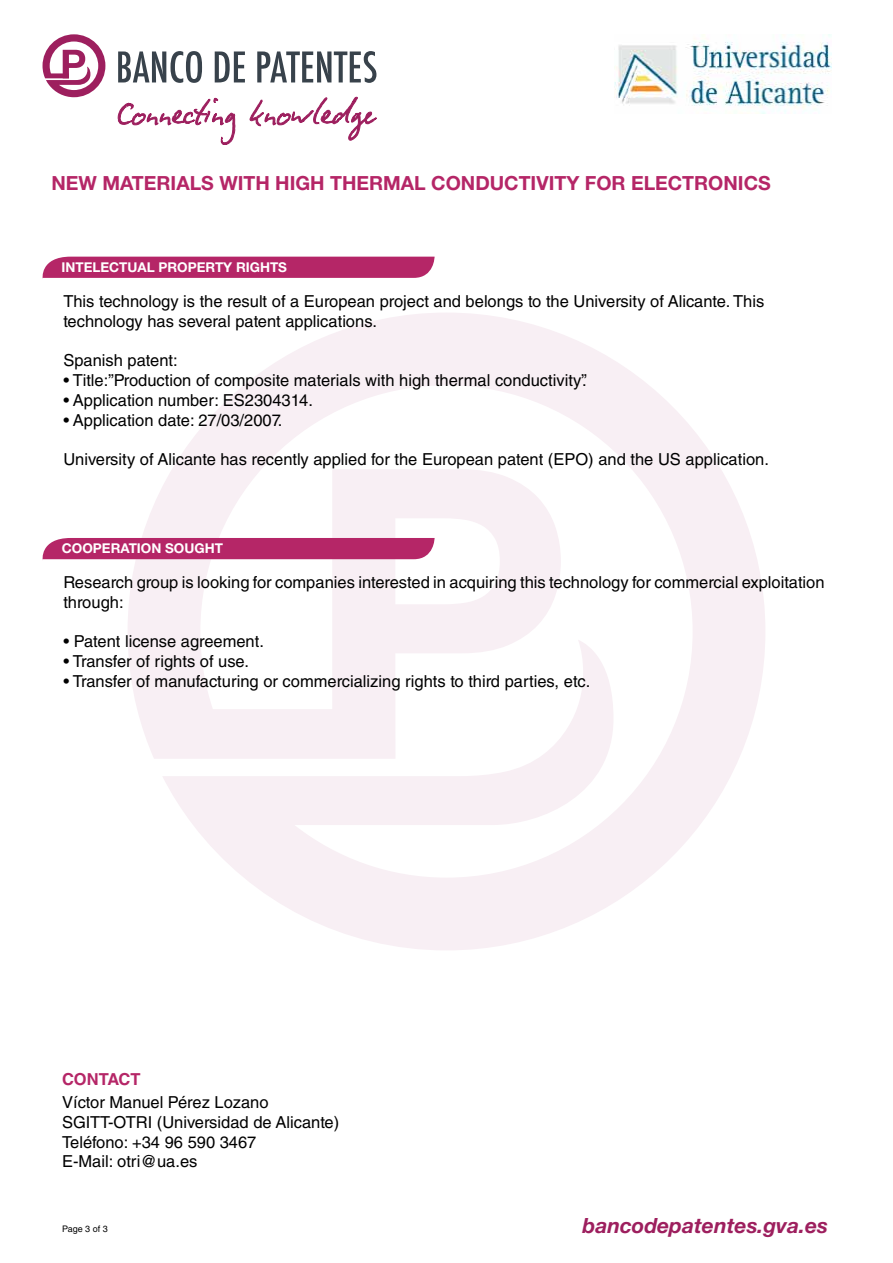
<style>
.page{position:relative;width:893px;height:1263px;background:#fff}
.page>*{position:absolute;margin:0;border:0;box-sizing:border-box;transform-origin:0 0}
.t1{font:italic 700 21px "Helvetica Neue LT Std";color:#9d1f5e}
.t2{font:700 19.5px "Helvetica Neue LT Std";color:#b52667}
.t3{font:16.5px/19.8px "Helvetica LT Std";color:#000}
.t4{font:700 16.5px "Helvetica LT Std";color:#b52667}
.t5{font:700 13.5px "Helvetica Neue LT Std";color:#fff}
.t6{font:9px "Helvetica LT Std";color:#000}
</style>
<div class="page">
<svg style="left:128px;top:313px;width:637px;height:637px"></svg>
<svg style="left:43px;top:34px;width:62px;height:63px"></svg>
<svg style="left:118px;top:51px;width:84px;height:32px"></svg>
<svg style="left:215px;top:51px;width:30px;height:31px"></svg>
<svg style="left:257px;top:51px;width:119px;height:32px"></svg>
<svg style="left:118px;top:98px;width:118px;height:47px"></svg>
<svg style="left:249px;top:96px;width:128px;height:45px"></svg>
<img style="left:614px;top:34px;width:217px;height:79px">
<svg style="left:42px;top:257px;width:393px;height:22px;background:#ba3672"></svg>
<svg style="left:42px;top:538px;width:393px;height:22px;background:#b9326f"></svg>
<p class="t2" style="left:51px;top:171px;width:721px">NEW MATERIALS WITH HIGH THERMAL CONDUCTIVITY FOR ELECTRONICS</p>
<p class="t5" style="left:61px;top:259px;width:227px">INTELECTUAL PROPERTY RIGHTS</p>
<p class="t3" style="left:63px;top:291px;width:702px">This technology is the result of a European project and belongs to the University of Alicante. This technology has several patent applications.</p>
<p class="t3" style="left:63px;top:351px;width:116px">Spanish patent:</p>
<p class="t3" style="left:63px;top:370px;width:525px">• Title:”Production of composite materials with high thermal conductivity”.</p>
<p class="t3" style="left:63px;top:390px;width:251px">• Application number: ES2304314.</p>
<p class="t3" style="left:63px;top:410px;width:220px">• Application date: 27/03/2007.</p>
<p class="t3" style="left:63px;top:450px;width:707px">University of Alicante has recently applied for the European patent (EPO) and the US application.</p>
<p class="t5" style="left:62px;top:540px;width:163px">COOPERATION SOUGHT</p>
<p class="t3" style="left:63px;top:572px;width:763px">Research group is looking for companies interested in acquiring this technology for commercial exploitation through:</p>
<p class="t3" style="left:63px;top:632px;width:202px">• Patent license agreement.</p>
<p class="t3" style="left:63px;top:651px;width:187px">• Transfer of rights of use.</p>
<p class="t3" style="left:63px;top:671px;width:528px">• Transfer of manufacturing or commercializing rights to third parties, etc.</p>
<p class="t4" style="left:62px;top:1069px;width:80px">CONTACT</p>
<p class="t3" style="left:62px;top:1092px;width:279px">Víctor Manuel Pérez Lozano<br>SGITT-OTRI (Universidad de Alicante)<br>Teléfono: +34 96 590 3467<br>E-Mail: otri@ua.es</p>
<p class="t6" style="left:62px;top:1224px;width:47px">Page 3 of 3</p>
<p class="t1" style="left:583px;top:1212px;width:247px">bancodepatentes.gva.es</p>
</div>
